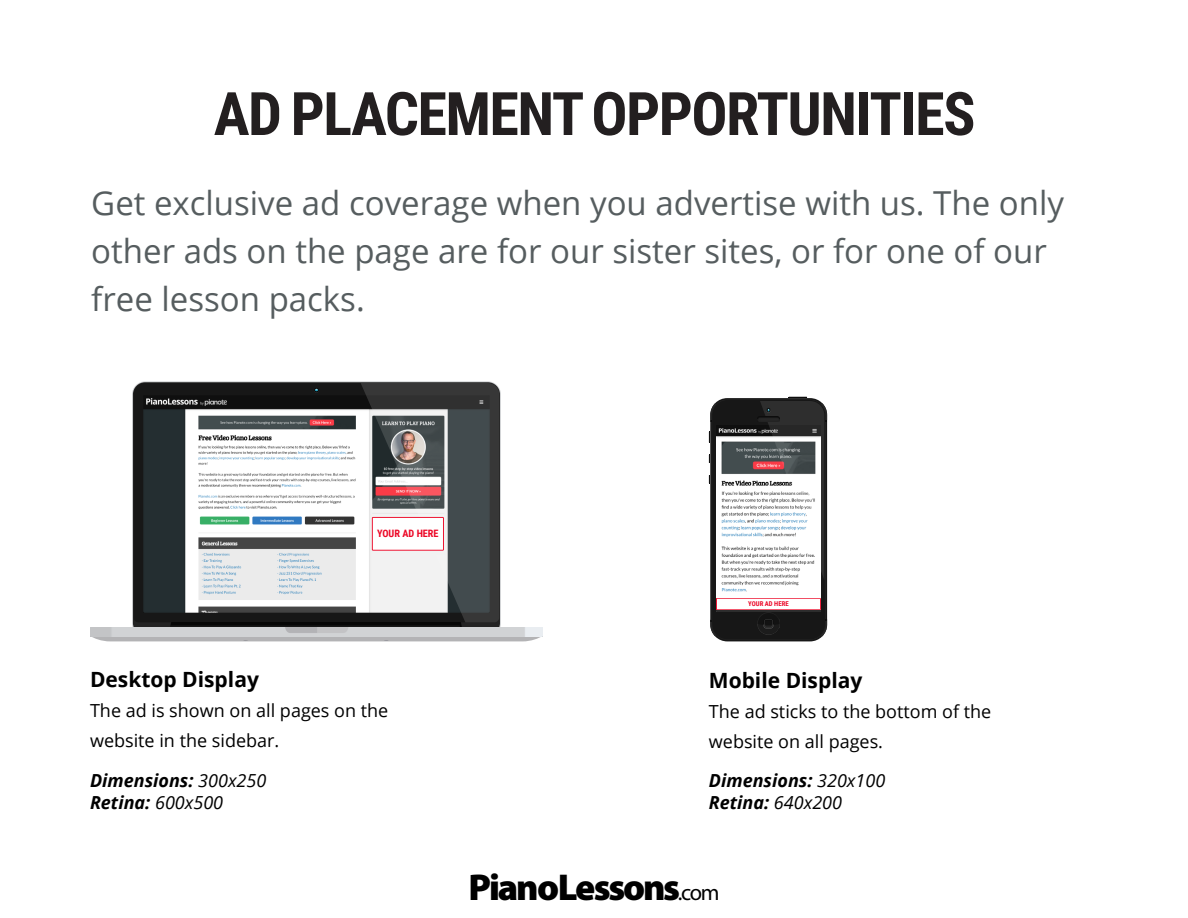
<style>
.page{position:relative;width:1188px;height:918px;background:#fff}
.page>*{position:absolute;margin:0;border:0;box-sizing:border-box;transform-origin:0 0}
.Paragraph_Large{font:700 60px "Roboto Condensed";letter-spacing:-.025em;color:#231f20}
.t1{font:900 37.5px "Myriad Pro";letter-spacing:-.06em;color:#000}
.Paragraph_Large-2{font:33px/48px "Open Sans";color:#565d5f}
.Paragraph_Large-3{font:700 21px "Open Sans";color:#000}
.Paragraph_Large-4{font:18px/30px "Open Sans";color:#000}
.Paragraph_Large-5{font:italic 700 18px "Open Sans";color:#000}
.t2{font:700 10.2px "Roboto Condensed";color:#ec0827}
.t3{font:700 6.6px "Roboto Condensed";color:#ec0827}
.s1{font-weight:400}
.s2{font-weight:400;font-size:22.5px}
</style>
<div class="page">
<div style="left:134px;top:383px;width:227px;height:239px;background:#171717"></div>
<img style="left:171px;top:623px;width:290px;height:5px">
<img style="left:143px;top:395px;width:218px;height:217px">
<svg style="left:314px;top:388px;width:5px;height:5px"></svg>
<svg style="left:91px;top:636px;width:451px;height:5px"></svg>
<img style="left:90px;top:628px;width:453px;height:8px">
<svg style="left:361px;top:383px;width:138px;height:239px"></svg>
<svg style="left:709px;top:397px;width:118px;height:239px"></svg>
<p class="Paragraph_Large" style="left:214px;top:72px;width:763px">AD PLACEMENT OPPORTUNITIES</p>
<p class="Paragraph_Large-2" style="left:91px;top:178px;width:974px">Get exclusive ad coverage when you advertise with us. The only other ads on the page are for our sister sites, or for one of our free lesson packs.</p>
<p class="t2" style="left:377px;top:527px;width:63px">YOUR AD HERE</p>
<p class="t3" style="left:748px;top:599px;width:42px">YOUR AD HERE</p>
<p class="Paragraph_Large-3" style="left:90px;top:665px;width:170px">Desktop Display</p>
<p class="Paragraph_Large-4" style="left:90px;top:695px;width:300px">The ad is shown on all pages on the website in the sidebar.</p>
<p class="Paragraph_Large-5" style="left:90px;top:767px;width:178px">Dimensions: <span class="s1">300x250</span></p>
<p class="Paragraph_Large-5" style="left:709px;top:767px;width:178px">Dimensions: <span class="s1">320x100</span></p>
<p class="Paragraph_Large-3" style="left:709px;top:665px;width:155px">Mobile Display</p>
<p class="Paragraph_Large-4" style="left:709px;top:696px;width:284px">The ad sticks to the bottom of the website on all pages.</p>
<p class="Paragraph_Large-5" style="left:90px;top:789px;width:135px">Retina: <span class="s1">600x500</span></p>
<p class="Paragraph_Large-5" style="left:709px;top:789px;width:135px">Retina: <span class="s1">640x200</span></p>
<p class="t1" style="left:468px;top:862px;width:253px">PianoLessons<span class="s2">.com</span></p>
</div>
